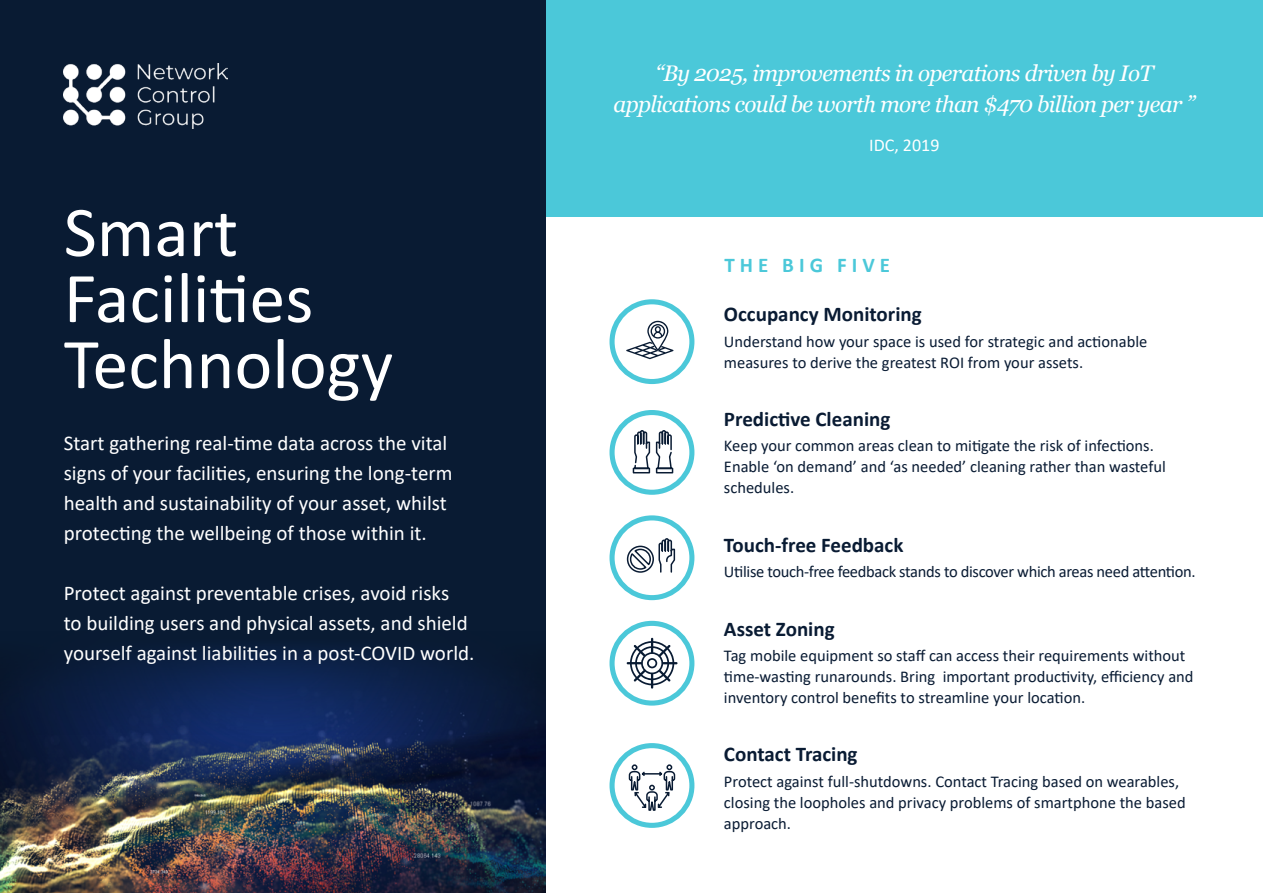
<style>
.page{position:relative;width:1263px;height:893px;background:#fff}
.page>*{position:absolute;margin:0;border:0;box-sizing:border-box;transform-origin:0 0}
.t1{font:72px/66px "Calibri";color:#fff}
.t2{font:italic 22.5px/31.5px "Georgia";letter-spacing:-.03em;color:#fff;text-align:center}
.t3{font:21px/30px "Calibri";color:#fff}
.t4{font:700 21px "Calibri";color:#091b33}
.t5{font:700 21px "Calibri";letter-spacing:.24em;color:#4bc8d9}
.t6{font:18px "Calibri";color:#fff}
.t7{font:16.5px/21px "Calibri";color:#091b33}
.t8{font:16.5px "Calibri";letter-spacing:-.02em;color:#091b33}
</style>
<div class="page">
<hr style="left:1262px;top:776px;width:1px;height:117px;background:#091b33">
<div style="left:546px;top:0;width:717px;height:217px;background:#4bc8d9"></div>
<div style="left:0;top:0;width:546px;height:893px;background:#091b33"></div>
<img style="left:64px;top:64px;width:163px;height:64px">
<img style="left:0;top:649px;width:546px;height:244px">
<div style="left:609px;top:621px;width:85px;height:85px;border:5px solid #4bc8d9;border-radius:50%"></div>
<div style="left:609px;top:743px;width:85px;height:85px;border:5px solid #4bc8d9;border-radius:50%"></div>
<div style="left:609px;top:299px;width:85px;height:85px;border:5px solid #4bc8d9;border-radius:50%"></div>
<div style="left:609px;top:410px;width:85px;height:85px;border:5px solid #4bc8d9;border-radius:50%"></div>
<div style="left:609px;top:515px;width:85px;height:85px;border:5px solid #4bc8d9;border-radius:50%"></div>
<svg style="left:626px;top:321px;width:47px;height:38px"></svg>
<svg style="left:627px;top:638px;width:50px;height:51px"></svg>
<svg style="left:628px;top:764px;width:48px;height:47px"></svg>
<svg style="left:626px;top:538px;width:50px;height:35px"></svg>
<svg style="left:632px;top:430px;width:42px;height:44px"></svg>
<h1 class="t1" style="left:64px;top:197px;width:176px">Smart</h1>
<h1 class="t1" style="left:64px;top:263px;width:331px">Facilities<br>Technology</h1>
<p class="t3" style="left:64px;top:428px;width:390px">Start gathering real-time data across the vital signs of your facilities, ensuring the long-term health and sustainability of your asset, whilst protecting the wellbeing of those within it.</p>
<p class="t3" style="left:64px;top:578px;width:412px">Protect against preventable crises, avoid risks<br>to building users and physical assets, and shield yourself against liabilities in a post-COVID world.</p>
<h2 class="t2" style="left:613px;top:57px;width:583px">“By 2025, improvements in operations driven by IoT applications could be worth more than $470 billion per year ”</h2>
<p class="t6" style="left:869px;top:133px;width:72px">IDC, 2019</p>
<p class="t5" style="left:724px;top:250px;width:167px">THE BIG FIVE</p>
<p class="t4" style="left:724px;top:300px;width:199px">Occupancy Monitoring</p>
<p class="t7" style="left:724px;top:330px;width:425px">Understand how your space is used for strategic and actionable measures to derive the greatest ROI from your assets.</p>
<p class="t4" style="left:724px;top:404px;width:168px">Predictive Cleaning</p>
<p class="t7" style="left:724px;top:435px;width:443px">Keep your common areas clean to mitigate the risk of infections.<br>Enable ‘on demand’ and ‘as needed’ cleaning rather than wasteful schedules.</p>
<p class="t4" style="left:724px;top:530px;width:181px">Touch-free Feedback</p>
<p class="t8" style="left:724px;top:560px;width:473px">Utilise touch-free feedback stands to discover which areas need attention.</p>
<p class="t4" style="left:724px;top:614px;width:112px">Asset Zoning</p>
<p class="t7" style="left:724px;top:645px;width:471px">Tag mobile equipment so staff can access their requirements without time-wasting runarounds. Bring important productivity, efficiency and inventory control benefits to streamline your location.</p>
<p class="t4" style="left:724px;top:740px;width:135px">Contact Tracing</p>
<p class="t7" style="left:724px;top:770px;width:463px">Protect against full-shutdowns. Contact Tracing based on wearables, closing the loopholes and privacy problems of smartphone the based approach.</p>
</div>
